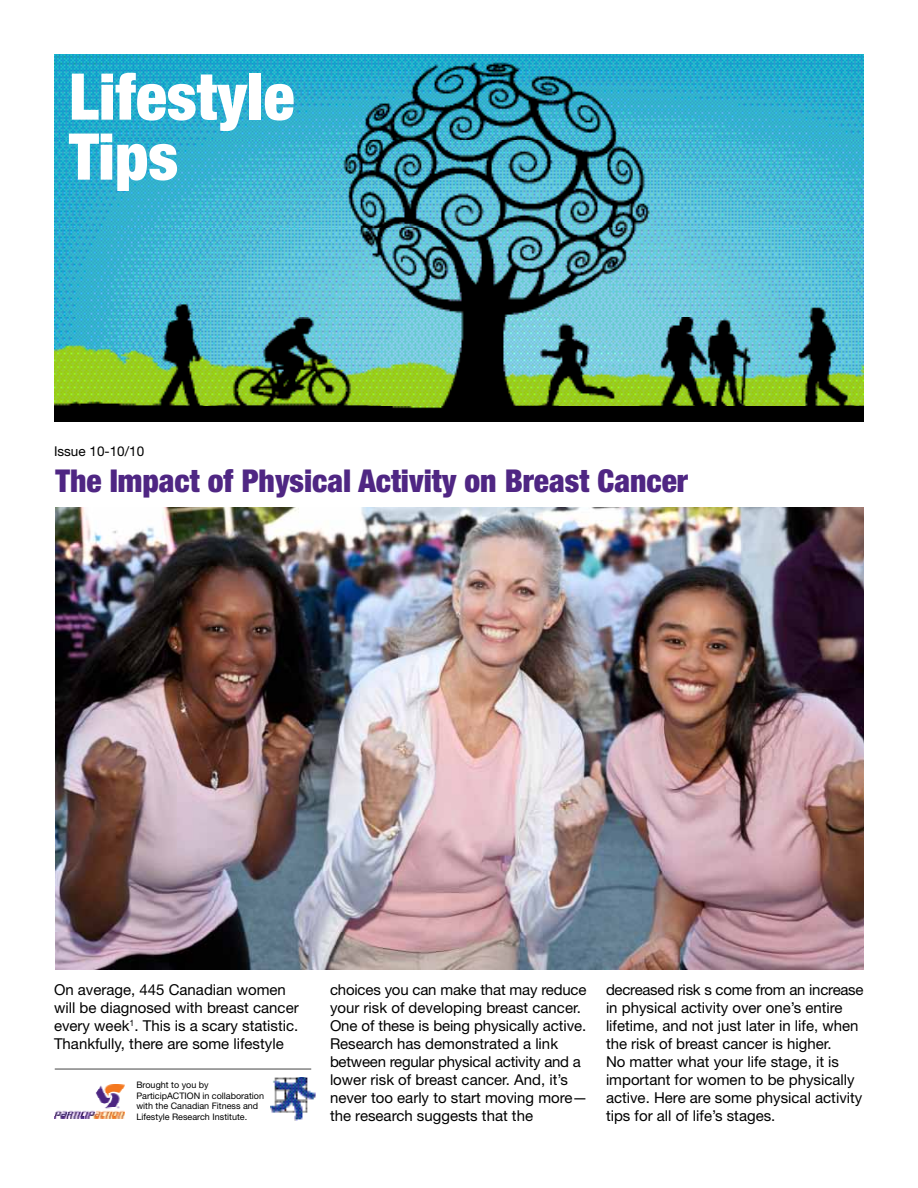
<style>
.page{position:relative;width:918px;height:1188px;background:#fff}
.page>*{position:absolute;margin:0;border:0;box-sizing:border-box;transform-origin:0 0}
.t1{font:900 condensed 64.5px/60px "Helvetica Neue";color:#fff}
.t2{font:900 condensed 31.5px "Helvetica Neue";color:#4f2683}
.t3{font:15px/18px "Helvetica Neue";color:#000}
.t4{font:13.5px "Helvetica Neue";color:#000}
.t5{font:9px/10.8px "Helvetica Neue";color:#000}
</style>
<div class="page">
<img style="left:54px;top:54px;width:810px;height:368px">
<img style="left:270px;top:1078px;width:46px;height:42px">
<hr style="left:55px;top:1069px;width:256px;height:1px;background:#000">
<img style="left:54px;top:1085px;width:71px;height:33px">
<img style="left:56px;top:508px;width:808px;height:462px">
<h1 class="t1" style="left:69px;top:66px;width:227px">Lifestyle<br>Tips</h1>
<p class="t4" style="left:54px;top:443px;width:92px">Issue 10-10/10</p>
<h2 class="t2" style="left:56px;top:461px;width:634px">The Impact of Physical Activity on Breast Cancer</h2>
<p class="t3" style="left:54px;top:981px;width:246px">On average, 445 Canadian women will be diagnosed with breast cancer every week<sup>1</sup>. This is a scary statistic.<br>Thankfully, there are some lifestyle</p>
<p class="t3" style="left:330px;top:981px;width:259px">choices you can make that may reduce your risk of developing breast cancer.<br>One of these is being physically active.<br>Research has demonstrated a link between regular physical activity and a lower risk of breast cancer. And, it’s never too early to start moving more— the research suggests that the</p>
<p class="t3" style="left:606px;top:981px;width:259px">decreased risk s come from an increase in physical activity over one’s entire lifetime, and not just later in life, when the risk of breast cancer is higher.<br>No matter what your life stage, it is important for women to be physically active. Here are some physical activity tips for all of life’s stages.</p>
<p class="t5" style="left:136px;top:1079px;width:129px">Brought to you by<br>ParticipACTION in collaboration with the Canadian Fitness and<br>Lifestyle Research Institute.</p>
</div>
